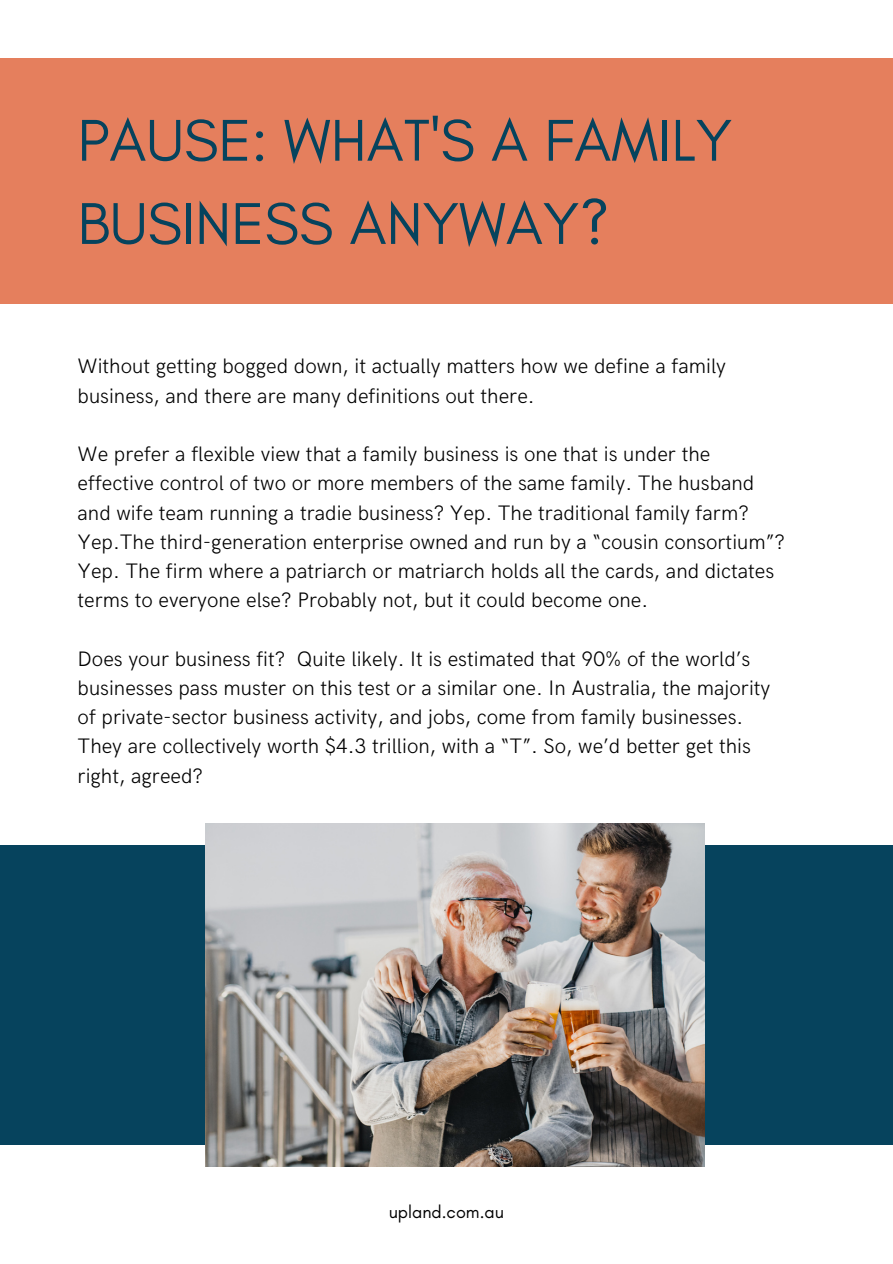
<style>
.page{position:relative;width:893px;height:1264px;background:#fff}
.page>*{position:absolute;margin:0;border:0;box-sizing:border-box;transform-origin:0 0}
.t1{font:60px/83.2px "Glacial Indifference";color:#06435d}
.t2{font:300 21px/29.2px "HK Grotesk";color:#000}
.t3{font:18px "Glacial Indifference";color:#000}
</style>
<div class="page">
<div style="left:0;top:58px;width:892px;height:246px;background:#e57f5d"></div>
<div style="left:0;top:845px;width:892px;height:299px;background:#06435d"></div>
<img style="left:205px;top:823px;width:499px;height:343px">
<h1 class="t1" style="left:78px;top:98px;width:656px">PAUSE: WHAT'S A FAMILY<br>BUSINESS ANYWAY?</h1>
<p class="t2" style="left:78px;top:352px;width:650px">Without getting bogged down, it actually matters how we define a family business, and there are many definitions out there.</p>
<p class="t2" style="left:78px;top:440px;width:708px">We prefer a flexible view that a family business is one that is under the effective control of two or more members of the same family. The husband and wife team running a tradie business? Yep. The traditional family farm?<br>Yep.The third-generation enterprise owned and run by a “cousin consortium”?<br>Yep. The firm where a patriarch or matriarch holds all the cards, and dictates terms to everyone else? Probably not, but it could become one.</p>
<p class="t2" style="left:78px;top:644px;width:694px">Does your business fit? Quite likely. It is estimated that 90% of the world’s businesses pass muster on this test or a similar one. In Australia, the majority of private-sector business activity, and jobs, come from family businesses.<br>They are collectively worth $4.3 trillion, with a “T”. So, we’d better get this right, agreed?</p>
<p class="t3" style="left:389px;top:1200px;width:117px">upland.com.au</p>
</div>
